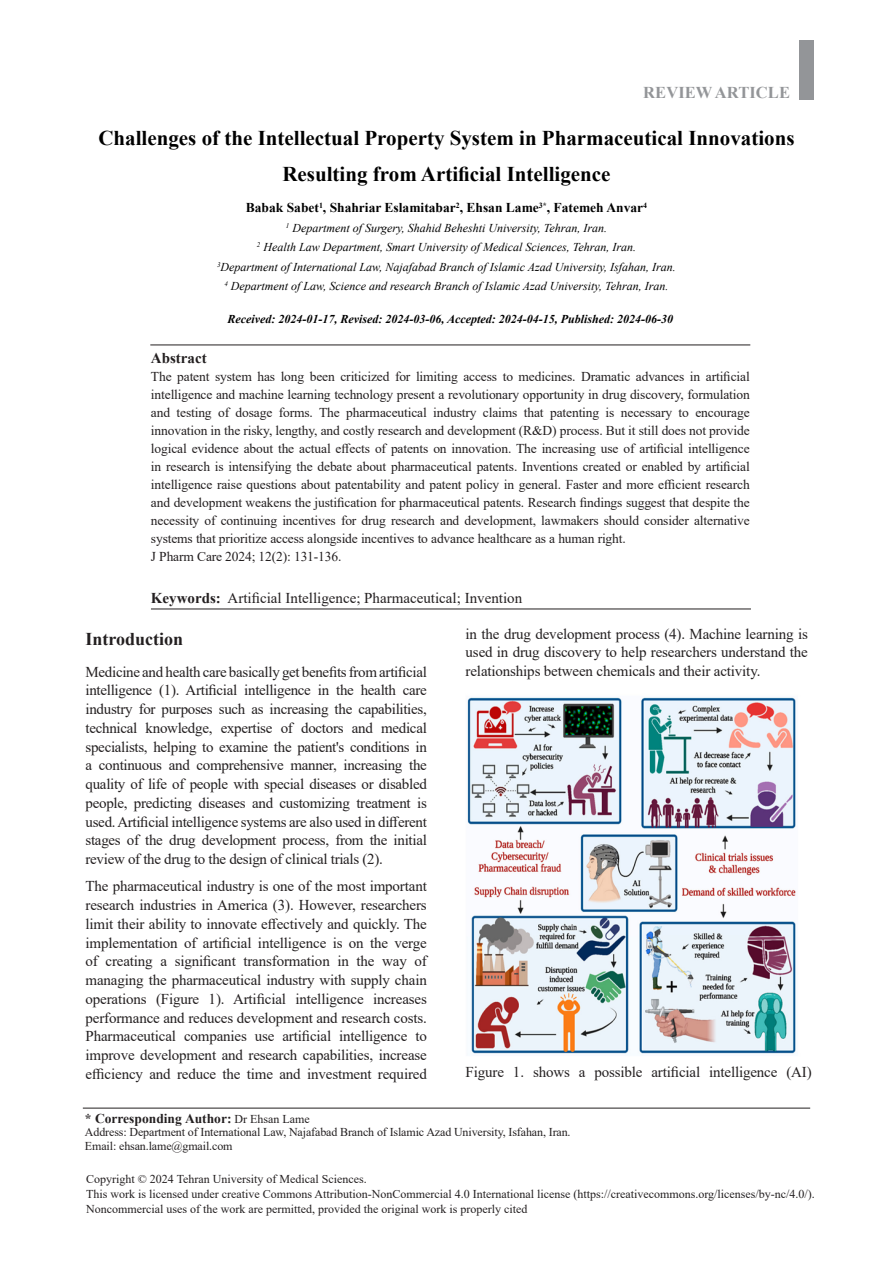
<style>
.page{position:relative;width:893px;height:1263px;background:#fff}
.page>*{position:absolute;margin:0;border:0;box-sizing:border-box;transform-origin:0 0}
.t1{font:700 21px/36px "Times New Roman";color:#000;text-align:center}
.t2{font:700 18px "Times New Roman";color:#231f20}
.t3{font:700 16.5px "Times New Roman";letter-spacing:.005em;color:#939598}
.t4{font:15px/18.8px "Times New Roman";letter-spacing:-.01em;color:#231f20;text-align:justify}
.t5{font:15px "Times New Roman";letter-spacing:-.01em;color:#242021}
.t6{font:700 15px "Times New Roman";color:#231f20}
.t7{font:13.5px/18px "Times New Roman";letter-spacing:-.01em;color:#231f20;text-align:justify}
.t8{font:700 13.5px "Times New Roman";color:#000}
.t9{font:700 13.5px "Times New Roman";color:#231f20}
.t10{font:12px/15px "Times New Roman";color:#231f20}
.t11{font:italic 12px "Times New Roman";color:#000}
.t12{font:italic 700 12px "Times New Roman";color:#000}
.s1{font-weight:700}
.s2{font-weight:400;font-size:12px}
</style>
<div class="page">
<div style="left:799px;top:40px;width:15px;height:60px;background:#939598"></div>
<hr style="left:150px;top:345px;width:600px;height:1px;background:#231f20">
<hr style="left:151px;top:609px;width:600px;height:1px;background:#231f20">
<img style="left:467px;top:697px;width:329px;height:357px">
<hr style="left:83px;top:1108px;width:727px;height:1px;background:#231f20">
<p class="t3" style="left:643px;top:80px;width:148px">REVIEW ARTICLE</p>
<p class="t1" style="left:98px;top:119px;width:698px">Challenges of the Intellectual Property System in Pharmaceutical Innovations<br>Resulting from Artificial Intelligence</p>
<p class="t8" style="left:246px;top:198px;width:403px">Babak Sabet<sup>1</sup>, Shahriar Eslamitabar<sup>2</sup>, Ehsan Lame<sup>3*</sup>, Fatemeh Anvar<sup>4</sup></p>
<p class="t11" style="left:286px;top:219px;width:323px"><sup>1</sup> Department of Surgery, Shahid Beheshti University, Tehran, Iran.</p>
<p class="t11" style="left:257px;top:239px;width:381px"><sup>2</sup> Health Law Department, Smart University of Medical Sciences, Tehran, Iran.</p>
<p class="t11" style="left:217px;top:258px;width:460px"><sup>3</sup>Department of International Law, Najafabad Branch of Islamic Azad University, Isfahan, Iran.</p>
<p class="t11" style="left:224px;top:278px;width:446px"><sup>4</sup> Department of Law, Science and research Branch of Islamic Azad University, Tehran, Iran.</p>
<p class="t12" style="left:228px;top:310px;width:447px">Received: 2024-01-17, Revised: 2024-03-06, Accepted: 2024-04-15, Published: 2024-06-30</p>
<p class="t6" style="left:151px;top:347px;width:57px">Abstract</p>
<p class="t7" style="left:151px;top:367px;width:600px">The patent system has long been criticized for limiting access to medicines. Dramatic advances in artificial intelligence and machine learning technology present a revolutionary opportunity in drug discovery, formulation and testing of dosage forms. The pharmaceutical industry claims that patenting is necessary to encourage innovation in the risky, lengthy, and costly research and development (R&amp;D) process. But it still does not provide logical evidence about the actual effects of patents on innovation. The increasing use of artificial intelligence in research is intensifying the debate about pharmaceutical patents. Inventions created or enabled by artificial intelligence raise questions about patentability and patent policy in general. Faster and more efficient research and development weakens the justification for pharmaceutical patents. Research findings suggest that despite the necessity of continuing incentives for drug research and development, lawmakers should consider alternative systems that prioritize access alongside incentives to advance healthcare as a human right.</p>
<p class="t7" style="left:151px;top:547px;width:192px">J Pharm Care 2024; 12(2): 131-136.</p>
<p class="t4" style="left:151px;top:588px;width:373px"><span class="s1">Keywords:</span> Artificial Intelligence; Pharmaceutical; Invention</p>
<p class="t2" style="left:86px;top:626px;width:99px">Introduction</p>
<p class="t4" style="left:86px;top:662px;width:343px">Medicine and health care basically get benefits from artificial intelligence (1). Artificial intelligence in the health care industry for purposes such as increasing the capabilities, technical knowledge, expertise of doctors and medical specialists, helping to examine the patient's conditions in a continuous and comprehensive manner, increasing the quality of life of people with special diseases or disabled people, predicting diseases and customizing treatment is used. Artificial intelligence systems are also used in different stages of the drug development process, from the initial review of the drug to the design of clinical trials (2).</p>
<p class="t4" style="left:86px;top:876px;width:343px">The pharmaceutical industry is one of the most important research industries in America (3). However, researchers limit their ability to innovate effectively and quickly. The implementation of artificial intelligence is on the verge of creating a significant transformation in the way of managing the pharmaceutical industry with supply chain operations (Figure 1). Artificial intelligence increases performance and reduces development and research costs.<br>Pharmaceutical companies use artificial intelligence to improve development and research capabilities, increase efficiency and reduce the time and investment required</p>
<p class="t4" style="left:466px;top:624px;width:344px">in the drug development process (4). Machine learning is used in drug discovery to help researchers understand the relationships between chemicals and their activity.</p>
<p class="t5" style="left:466px;top:1061px;width:348px">Figure 1. shows a possible artificial intelligence (AI)</p>
<p class="t9" style="left:85px;top:1108px;width:226px">* Corresponding Author: <span class="s2">Dr Ehsan Lame</span></p>
<p class="t10" style="left:85px;top:1124px;width:487px">Address: Department of International Law, Najafabad Branch of Islamic Azad University, Isfahan, Iran.</p>
<p class="t10" style="left:85px;top:1138px;width:149px">Email: ehsan.lame@gmail.com</p>
<p class="t10" style="left:86px;top:1171px;width:282px">Copyright © 2024 Tehran University of Medical Sciences.</p>
<p class="t10" style="left:86px;top:1186px;width:730px">This work is licensed under creative Commons Attribution-NonCommercial 4.0 International license (https://creativecommons.org/licenses/by-nc/4.0/).<br>Noncommercial uses of the work are permitted, provided the original work is properly cited</p>
</div>
